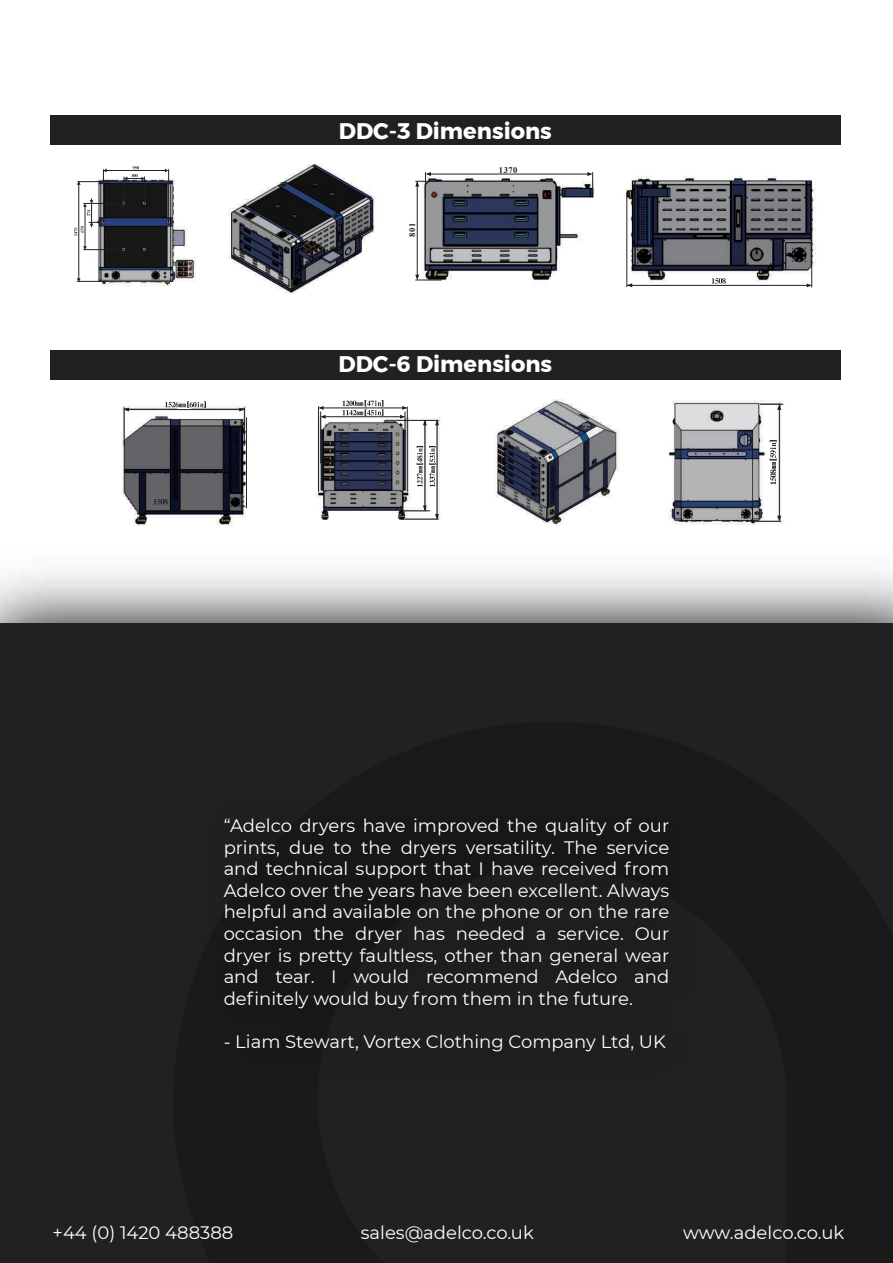
<style>
.page{position:relative;width:893px;height:1263px;background:#fff}
.page>*{position:absolute;margin:0;border:0;box-sizing:border-box;transform-origin:0 0}
.t1{font:700 22.5px "Montserrat";color:#fff}
.t2{font:18px/21.6px "Montserrat";color:#fff;text-align:justify}
.t3{font:700 8.55px "Times New Roman";letter-spacing:.05em;color:#231f20}
</style>
<div class="page">
<div style="left:0;top:623px;width:893px;height:640px;background:#212121"></div>
<div style="left:50px;top:350px;width:790px;height:30px;background:#212121"></div>
<div style="left:50px;top:115px;width:791px;height:30px;background:#212121"></div>
<img style="left:94px;top:175px;width:103px;height:111px">
<hr style="left:103px;top:169px;width:1px;height:53px;background:#231f20">
<hr style="left:168px;top:169px;width:1px;height:53px;background:#231f20">
<hr style="left:106px;top:170px;width:60px;height:1px;background:#231f20">
<svg style="left:124px;top:166px;width:21px;height:38px"></svg>
<hr style="left:83px;top:203px;width:40px;height:1px;background:#231f20">
<hr style="left:77px;top:281px;width:31px;height:1px;background:#231f20">
<hr style="left:85px;top:205px;width:1px;height:43px;background:#231f20">
<hr style="left:78px;top:181px;width:31px;height:1px;background:#231f20">
<hr style="left:83px;top:249px;width:40px;height:1px;background:#231f20">
<hr style="left:78px;top:182px;width:1px;height:99px;background:#231f20">
<svg style="left:77px;top:278px;width:4px;height:4px"></svg>
<svg style="left:77px;top:181px;width:4px;height:4px"></svg>
<svg style="left:74px;top:198px;width:27px;height:38px"></svg>
<img style="left:228px;top:163px;width:147px;height:131px">
<img style="left:626px;top:176px;width:190px;height:112px">
<hr style="left:811px;top:197px;width:1px;height:90px;background:#231f20">
<hr style="left:627px;top:285px;width:183px;height:1px;background:#231f20">
<svg style="left:807px;top:283px;width:5px;height:4px"></svg>
<svg style="left:712px;top:278px;width:14px;height:6px"></svg>
<img style="left:415px;top:172px;width:179px;height:108px">
<hr style="left:427px;top:174px;width:162px;height:1px;background:#231f20">
<svg style="left:587px;top:172px;width:6px;height:25px"></svg>
<hr style="left:417px;top:182px;width:1px;height:96px;background:#231f20">
<svg style="left:415px;top:275px;width:27px;height:6px"></svg>
<svg style="left:415px;top:172px;width:21px;height:25px"></svg>
<hr style="left:626px;top:192px;width:1px;height:95px;background:#231f20">
<svg style="left:627px;top:283px;width:5px;height:4px"></svg>
<img style="left:495px;top:399px;width:124px;height:128px">
<img style="left:316px;top:417px;width:124px;height:103px">
<hr style="left:318px;top:406px;width:1px;height:86px;background:#231f20">
<hr style="left:320px;top:412px;width:1px;height:51px;background:#231f20">
<hr style="left:407px;top:407px;width:1px;height:85px;background:#231f20">
<hr style="left:320px;top:407px;width:86px;height:1px;background:#231f20">
<hr style="left:322px;top:416px;width:82px;height:1px;background:#231f20">
<svg style="left:400px;top:406px;width:7px;height:29px"></svg>
<svg style="left:318px;top:406px;width:8px;height:13px"></svg>
<hr style="left:437px;top:421px;width:1px;height:98px;background:#231f20">
<hr style="left:424px;top:421px;width:1px;height:89px;background:#231f20">
<hr style="left:396px;top:420px;width:42px;height:1px;background:#231f20">
<svg style="left:423px;top:420px;width:4px;height:5px"></svg>
<svg style="left:435px;top:420px;width:4px;height:5px"></svg>
<svg style="left:403px;top:505px;width:36px;height:14px"></svg>
<hr style="left:405px;top:519px;width:33px;height:1px;background:#231f20">
<img style="left:121px;top:406px;width:126px;height:119px">
<hr style="left:124px;top:407px;width:1px;height:39px;background:#231f20">
<hr style="left:246px;top:417px;width:1px;height:91px;background:#231f20">
<svg style="left:124px;top:408px;width:5px;height:3px"></svg>
<svg style="left:241px;top:504px;width:5px;height:4px"></svg>
<svg style="left:154px;top:499px;width:14px;height:5px"></svg>
<hr style="left:244px;top:407px;width:1px;height:39px;background:#231f20">
<hr style="left:126px;top:409px;width:118px;height:1px;background:#231f20">
<svg style="left:165px;top:401px;width:41px;height:7px"></svg>
<svg style="left:342px;top:400px;width:41px;height:16px"></svg>
<svg style="left:417px;top:446px;width:6px;height:41px"></svg>
<svg style="left:429px;top:446px;width:7px;height:41px"></svg>
<img style="left:669px;top:401px;width:115px;height:124px">
<svg style="left:760px;top:404px;width:23px;height:6px"></svg>
<svg style="left:777px;top:516px;width:4px;height:5px"></svg>
<hr style="left:751px;top:521px;width:30px;height:1px;background:#231f20">
<hr style="left:779px;top:405px;width:1px;height:115px;background:#231f20">
<svg style="left:770px;top:440px;width:7px;height:44px"></svg>
<p class="t1" style="left:339px;top:113px;width:214px">DDC-3 Dimensions</p>
<p class="t3" style="left:406px;top:237px;width:15px;rotate:-90deg">801</p>
<p class="t3" style="left:499px;top:164px;width:20px">1370</p>
<p class="t1" style="left:339px;top:346px;width:215px">DDC-6 Dimensions</p>
<p class="t2" style="left:224px;top:814px;width:447px">“Adelco dryers have improved the quality of our prints, due to the dryers versatility. The service and technical support that I have received from Adelco over the years have been excellent. Always helpful and available on the phone or on the rare occasion the dryer has needed a service. Our dryer is pretty faultless, other than general wear and tear. I would recommend Adelco and definitely would buy from them in the future.</p>
<p class="t2" style="left:224px;top:1030px;width:444px">- Liam Stewart, Vortex Clothing Company Ltd, UK</p>
<p class="t2" style="left:53px;top:1221px;width:182px">+44 (0) 1420 488388</p>
<p class="t2" style="left:361px;top:1221px;width:175px">sales@adelco.co.uk</p>
<p class="t2" style="left:683px;top:1221px;width:163px">www.adelco.co.uk</p>
</div>
